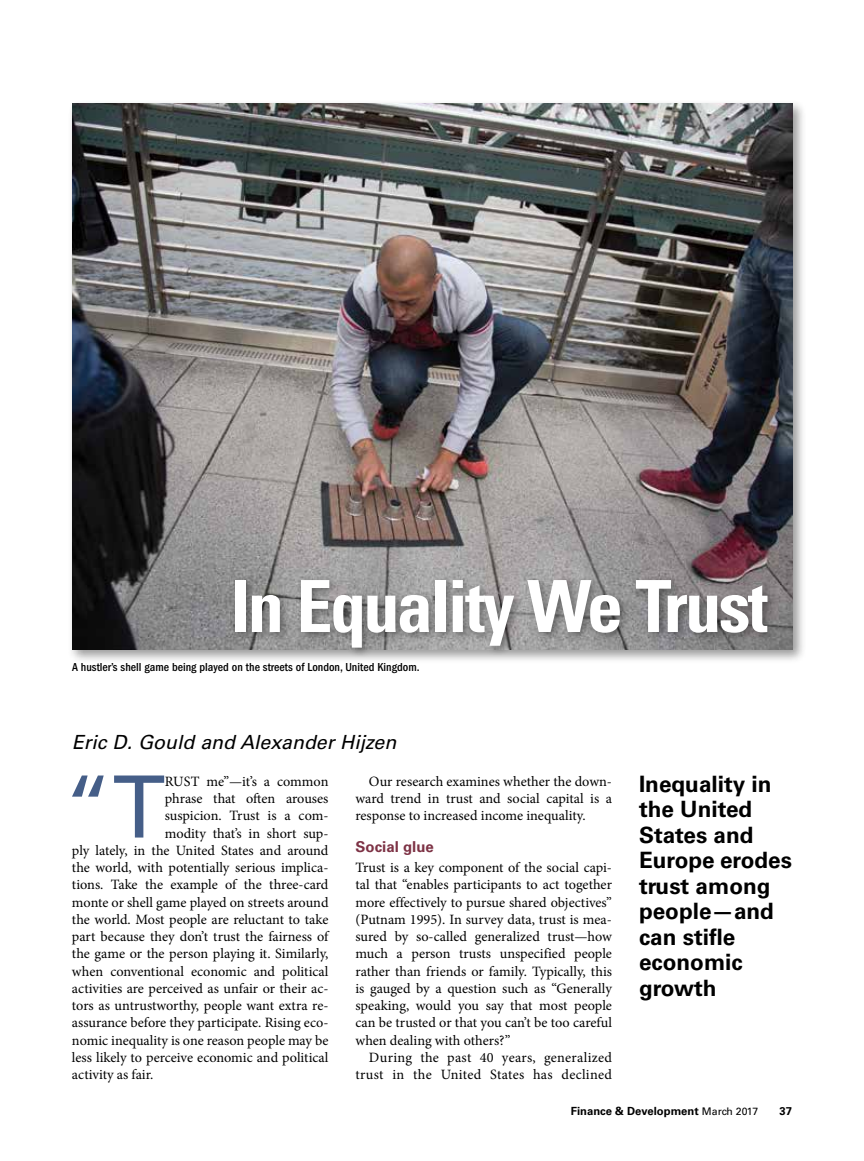
<style>
.page{position:relative;width:864px;height:1161px;background:#fff}
.page>*{position:absolute;margin:0;border:0;box-sizing:border-box;transform-origin:0 0}
.t1{font:85.95px "Univers LT Std";color:#455e88}
.t2{font:700 condensed 72px "Univers LT Std";letter-spacing:-.035em;color:#fff}
.t3{font:700 22.5px/25.5px "Univers LT Std";color:#000}
.t4{font:italic 19.5px "Univers LT Std";color:#000}
.t5{font:700 15px "Univers LT Std";color:#7d3245}
.t6{font:14.25px/17.2px "Minion Pro";color:#000;text-align:justify}
.t7{font:14.25px/17.2px "Minion Pro";letter-spacing:.02em;color:#000;text-align:right}
.t8{font:500 condensed 12px "ITC Franklin Gothic Std";color:#000}
.t9{font:700 11.25px "Univers LT Std";color:#000}
.s1{font-weight:400;font-size:10.5px}
</style>
<div class="page">
<div style="left:68px;top:99px;width:738px;height:565px;background:#000;opacity:.4"></div>
<img style="left:72px;top:103px;width:720px;height:547px">
<div style="left:229px;top:575px;width:549px;height:84px;background:#000;opacity:.4"></div>
<h2 class="t2" style="left:230px;top:562px;width:539px">In Equality We Trust</h2>
<p class="t8" style="left:72px;top:660px;width:349px">A hustler’s shell game being played on the streets of London, United Kingdom.</p>
<h3 class="t4" style="left:72px;top:731px;width:326px">Eric D. Gould and Alexander Hijzen</h3>
<h1 class="t1" style="left:65px;top:756px;width:102px">“T</h1>
<p class="t6" style="left:165px;top:773px;width:165px">RUST me”—it’s a common</p>
<p class="t6" style="left:165px;top:790px;width:165px">phrase that often arouses</p>
<p class="t6" style="left:165px;top:807px;width:165px">suspicion. Trust is a com-</p>
<p class="t6" style="left:165px;top:824px;width:165px">modity that’s in short sup-</p>
<p class="t6" style="left:72px;top:842px;width:258px">ply lately, in the United States and around</p>
<p class="t6" style="left:72px;top:859px;width:258px">the world, with potentially serious implica-</p>
<p class="t6" style="left:72px;top:876px;width:258px">tions. Take the example of the three-card</p>
<p class="t6" style="left:72px;top:893px;width:258px">monte or shell game played on streets around</p>
<p class="t6" style="left:72px;top:911px;width:258px">the world. Most people are reluctant to take</p>
<p class="t6" style="left:72px;top:928px;width:258px">part because they don’t trust the fairness of</p>
<p class="t6" style="left:72px;top:945px;width:258px">the game or the person playing it. Similarly,</p>
<p class="t6" style="left:72px;top:963px;width:258px">when conventional economic and political</p>
<p class="t6" style="left:72px;top:980px;width:258px">activities are perceived as unfair or their ac-</p>
<p class="t6" style="left:72px;top:997px;width:258px">tors as untrustworthy, people want extra re-</p>
<p class="t6" style="left:72px;top:1014px;width:258px">assurance before they participate. Rising eco-</p>
<p class="t6" style="left:72px;top:1032px;width:258px">nomic inequality is one reason people may be</p>
<p class="t6" style="left:72px;top:1049px;width:258px">less likely to perceive economic and political</p>
<p class="t6" style="left:72px;top:1066px;width:83px">activity as fair.</p>
<p class="t6" style="left:356px;top:773px;width:258px;text-indent:13px">Our research examines whether the down&shy;ward trend in trust and social capital is a response to increased income inequality.</p>
<p class="t5" style="left:356px;top:838px;width:80px">Social glue</p>
<p class="t6" style="left:356px;top:859px;width:258px">Trust is a key component of the social capi&shy;tal that “enables participants to act together more effectively to pursue shared objectives” (Putnam 1995). In survey data, trust is mea&shy;sured by so-called generalized trust—how much a person trusts unspecified people rather than friends or family. Typically, this is gauged by a question such as “Generally speaking, would you say that most people can be trusted or that you can’t be too careful when dealing with others?”</p>
<p class="t7" style="left:356px;top:1049px;width:258px">During the past 40 years, generalized trust in the United States has declined</p>
<h3 class="t3" style="left:639px;top:771px;width:154px">Inequality in the United<br>States and<br>Europe erodes trust among people—and can stifle economic growth</h3>
<p class="t9" style="left:571px;top:1105px;width:189px">Finance &amp; Development <span class="s1">March 2017</span></p>
<p class="t9" style="left:779px;top:1105px;width:14px">37</p>
</div>
